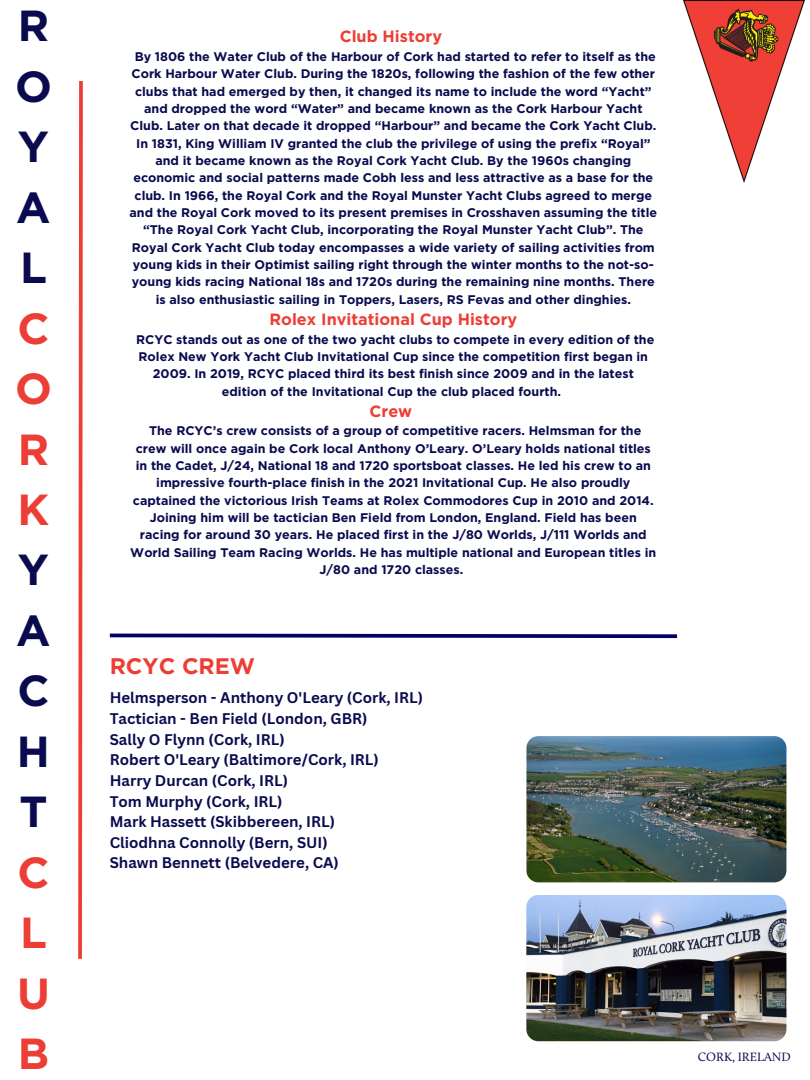
<style>
.page{position:relative;width:810px;height:1080px;background:#fff}
.page>*{position:absolute;margin:0;border:0;box-sizing:border-box;transform-origin:0 0}
.t1{font:700 43.5px/60.5px "Gotham";color:#0a0b4e;text-align:justify}
.t2{font:700 43.5px/60.5px "Gotham";color:#ed3e35;text-align:justify}
.t3{font:700 22.5px "Gotham";color:#ed3e35}
.t4{font:700 16.25px "Gotham";color:#ed3e35}
.t5{font:700 15px/20.6px "Canva Sans";color:#0a0b4e}
.t6{font:700 12.5px/17.4px "Gotham";color:#0a0b4e;text-align:center}
.t7{font:12.5px "Calluna";color:#0a0b4e}
</style>
<div class="page">
<svg style="left:78px;top:80px;width:5px;height:879px"></svg>
<svg style="left:109px;top:633px;width:569px;height:6px"></svg>
<img style="left:684px;top:0;width:121px;height:182px">
<img style="left:526px;top:736px;width:260px;height:146px;border-radius:12px">
<img style="left:526px;top:895px;width:260px;height:146px;border-radius:12px">
<h1 class="t1" style="left:15px;top:-5px;width:38px">R O Y A L</h1>
<h1 class="t2" style="left:15px;top:298px;width:38px">C O R K</h1>
<h1 class="t1" style="left:16px;top:540px;width:36px">Y A C H T</h1>
<h1 class="t2" style="left:17px;top:842px;width:34px">C L U B</h1>
<h3 class="t4" style="left:340px;top:27px;width:104px">Club History</h3>
<p class="t6" style="left:129px;top:48px;width:529px">By 1806 the Water Club of the Harbour of Cork had started to refer to itself as the Cork Harbour Water Club. During the 1820s, following the fashion of the few other clubs that had emerged by then, it changed its name to include the word “Yacht” and dropped the word “Water” and became known as the Cork Harbour Yacht Club. Later on that decade it dropped “Harbour” and became the Cork Yacht Club.<br>In 1831, King William IV granted the club the privilege of using the prefix “Royal” and it became known as the Royal Cork Yacht Club. By the 1960s changing economic and social patterns made Cobh less and less attractive as a base for the club. In 1966, the Royal Cork and the Royal Munster Yacht Clubs agreed to merge and the Royal Cork moved to its present premises in Crosshaven assuming the title “The Royal Cork Yacht Club, incorporating the Royal Munster Yacht Club”. The Royal Cork Yacht Club today encompasses a wide variety of sailing activities from young kids in their Optimist sailing right through the winter months to the not-so&shy;young kids racing National 18s and 1720s during the remaining nine months. There is also enthusiastic sailing in Toppers, Lasers, RS Fevas and other dinghies.</p>
<h3 class="t4" style="left:269px;top:309px;width:249px">Rolex Invitational Cup History</h3>
<p class="t6" style="left:136px;top:330px;width:520px">RCYC stands out as one of the two yacht clubs to compete in every edition of the</p>
<p class="t6" style="left:139px;top:348px;width:511px">Rolex New York Yacht Club Invitational Cup since the competition first began in</p>
<p class="t6" style="left:153px;top:365px;width:483px">2009. In 2019, RCYC placed third its best finish since 2009 and in the latest</p>
<p class="t6" style="left:222px;top:382px;width:341px">edition of the Invitational Cup the club placed fourth.</p>
<h3 class="t4" style="left:370px;top:401px;width:44px">Crew</h3>
<p class="t6" style="left:130px;top:422px;width:528px">The RCYC’s crew consists of a group of competitive racers. Helmsman for the crew will once again be Cork local Anthony O’Leary. O’Leary holds national titles in the Cadet, J/24, National 18 and 1720 sportsboat classes. He led his crew to an impressive fourth-place finish in the 2021 Invitational Cup. He also proudly captained the victorious Irish Teams at Rolex Commodores Cup in 2010 and 2014.<br>Joining him will be tactician Ben Field from London, England. Field has been racing for around 30 years. He placed first in the J/80 Worlds, J/111 Worlds and World Sailing Team Racing Worlds. He has multiple national and European titles in J/80 and 1720 classes.</p>
<h2 class="t3" style="left:110px;top:653px;width:147px">RCYC CREW</h2>
<p class="t5" style="left:110px;top:687px;width:315px">Helmsperson - Anthony O'Leary (Cork, IRL)<br>Tactician - Ben Field (London, GBR)<br>Sally O Flynn (Cork, IRL)<br>Robert O'Leary (Baltimore/Cork, IRL)<br>Harry Durcan (Cork, IRL)<br>Tom Murphy (Cork, IRL)<br>Mark Hassett (Skibbereen, IRL)<br>Cliodhna Connolly (Bern, SUI)<br>Shawn Bennett (Belvedere, CA)</p>
<p class="t7" style="left:698px;top:1052px;width:95px">CORK, IRELAND</p>
</div>
